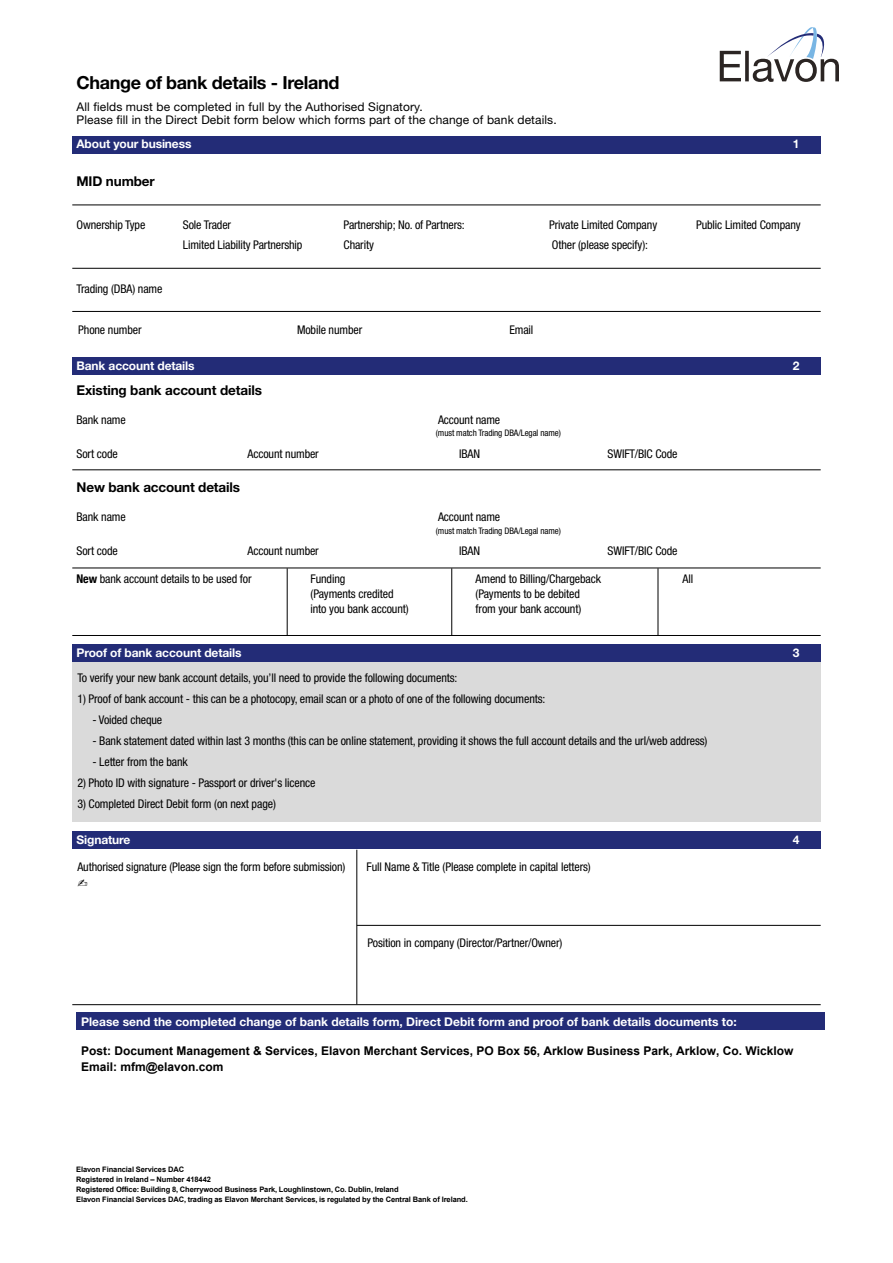
<style>
.page{position:relative;width:893px;height:1263px;background:#fff}
.page>*{position:absolute;margin:0;border:0;box-sizing:border-box;transform-origin:0 0}
.t1{font:700 18px "Helvetica Neue LT Std";letter-spacing:-.02em;color:#000}
.t2{font:700 13.5px "Helvetica Neue LT Std";letter-spacing:-.01em;color:#000}
.t3{font:condensed 12px "Helvetica Neue LT Std";letter-spacing:-.01em;color:#000}
.t4{font:700 12px "Helvetica Neue LT Std";color:#fff}
.t5{font:12px/13.5px "Helvetica Neue LT Std";letter-spacing:.01em;color:#000}
.t6{font:700 12px/16px "Arial";color:#000}
.t7{font:condensed 9px "Helvetica Neue LT Std";letter-spacing:-.01em;color:#000}
.t8{font:700 7.5px/10.1px "Arial";letter-spacing:-.01em;color:#000}
.s1{font-family:"Helvetica Neue";font-weight:700}
</style>
<div class="page">
<svg style="left:720px;top:27px;width:119px;height:55px"></svg>
<div style="left:72px;top:662px;width:749px;height:160px;background:#dadada"></div>
<div style="left:72px;top:645px;width:749px;height:17px;background:#232c77"></div>
<div style="left:77px;top:1013px;width:748px;height:17px;background:#232c77"></div>
<div style="left:72px;top:832px;width:749px;height:17px;background:#232c77"></div>
<hr style="left:356px;top:850px;width:1px;height:154px;background:#000">
<hr style="left:357px;top:925px;width:464px;height:1px;background:#000">
<hr style="left:72px;top:1004px;width:749px;height:1px;background:#000">
<div style="left:72px;top:357px;width:749px;height:17px;background:#232c77"></div>
<hr style="left:72px;top:469px;width:749px;height:1px;background:#000">
<hr style="left:72px;top:635px;width:749px;height:1px;background:#000">
<hr style="left:72px;top:568px;width:749px;height:1px;background:#000">
<div style="left:72px;top:136px;width:749px;height:17px;background:#232c77"></div>
<hr style="left:72px;top:205px;width:749px;height:1px;background:#000">
<hr style="left:72px;top:311px;width:749px;height:1px;background:#000">
<hr style="left:72px;top:268px;width:749px;height:1px;background:#000">
<hr style="left:287px;top:568px;width:1px;height:67px;background:#000">
<hr style="left:451px;top:568px;width:1px;height:67px;background:#000">
<hr style="left:658px;top:568px;width:1px;height:67px;background:#000">
<h1 class="t1" style="left:77px;top:72px;width:264px">Change of bank details - Ireland</h1>
<p class="t5" style="left:77px;top:99px;width:482px">All fields must be completed in full by the Authorised Signatory.<br>Please fill in the Direct Debit form below which forms part of the change of bank details.</p>
<p class="t4" style="left:77px;top:137px;width:116px">About your business</p>
<p class="t4" style="left:793px;top:137px;width:8px">1</p>
<p class="t2" style="left:77px;top:173px;width:80px">MID number</p>
<p class="t3" style="left:77px;top:217px;width:70px">Ownership Type</p>
<p class="t3" style="left:183px;top:217px;width:50px">Sole Trader</p>
<p class="t3" style="left:344px;top:217px;width:123px">Partnership; No. of Partners:</p>
<p class="t3" style="left:549px;top:217px;width:110px">Private Limited Company</p>
<p class="t3" style="left:696px;top:217px;width:106px">Public Limited Company</p>
<p class="t3" style="left:183px;top:238px;width:121px">Limited Liability Partnership</p>
<p class="t3" style="left:344px;top:238px;width:32px">Charity</p>
<p class="t3" style="left:552px;top:238px;width:98px">Other (please specify):</p>
<p class="t3" style="left:77px;top:282px;width:87px">Trading (DBA) name</p>
<p class="t3" style="left:78px;top:322px;width:65px">Phone number</p>
<p class="t3" style="left:297px;top:322px;width:67px">Mobile number</p>
<p class="t3" style="left:509px;top:322px;width:25px">Email</p>
<p class="t4" style="left:77px;top:358px;width:120px">Bank account details</p>
<p class="t4" style="left:793px;top:358px;width:8px">2</p>
<p class="t2" style="left:77px;top:382px;width:187px">Existing bank account details</p>
<p class="t3" style="left:77px;top:413px;width:51px">Bank name</p>
<p class="t3" style="left:438px;top:413px;width:64px">Account name</p>
<p class="t3" style="left:77px;top:447px;width:43px">Sort code</p>
<p class="t3" style="left:248px;top:447px;width:73px">Account number</p>
<p class="t3" style="left:459px;top:447px;width:22px">IBAN</p>
<p class="t3" style="left:608px;top:447px;width:71px">SWIFT/BIC Code</p>
<p class="t2" style="left:77px;top:479px;width:165px">New bank account details</p>
<p class="t3" style="left:77px;top:510px;width:51px">Bank name</p>
<p class="t3" style="left:438px;top:510px;width:64px">Account name</p>
<p class="t3" style="left:77px;top:544px;width:43px">Sort code</p>
<p class="t3" style="left:248px;top:544px;width:73px">Account number</p>
<p class="t3" style="left:459px;top:544px;width:22px">IBAN</p>
<p class="t3" style="left:608px;top:544px;width:71px">SWIFT/BIC Code</p>
<p class="t3" style="left:77px;top:572px;width:177px"><span class="s1">New</span> bank account details to be used for</p>
<p class="t3" style="left:311px;top:572px;width:36px">Funding</p>
<p class="t3" style="left:476px;top:572px;width:127px">Amend to Billing/Chargeback</p>
<p class="t3" style="left:683px;top:572px;width:12px">All</p>
<p class="t3" style="left:311px;top:587px;width:85px">(Payments credited</p>
<p class="t3" style="left:476px;top:587px;width:106px">(Payments to be debited</p>
<p class="t3" style="left:311px;top:602px;width:100px">into you bank account)</p>
<p class="t3" style="left:476px;top:602px;width:107px">from your bank account)</p>
<p class="t7" style="left:436px;top:428px;width:126px">(must match Trading DBA/Legal name)</p>
<p class="t7" style="left:436px;top:525px;width:126px">(must match Trading DBA/Legal name)</p>
<p class="t4" style="left:77px;top:645px;width:167px">Proof of bank account details</p>
<p class="t4" style="left:793px;top:645px;width:8px">3</p>
<p class="t3" style="left:77px;top:671px;width:382px">To verify your new bank account details, you’ll need to provide the following documents:</p>
<p class="t3" style="left:77px;top:692px;width:469px">1) Proof of bank account - this can be a photocopy, email scan or a photo of one of the following documents:</p>
<p class="t3" style="left:92px;top:713px;width:71px">- Voided cheque</p>
<p class="t3" style="left:92px;top:734px;width:616px">- Bank statement dated within last 3 months (this can be online statement, providing it shows the full account details and the url/web address)</p>
<p class="t3" style="left:92px;top:755px;width:97px">- Letter from the bank</p>
<p class="t3" style="left:77px;top:776px;width:240px">2) Photo ID with signature - Passport or driver's licence</p>
<p class="t3" style="left:77px;top:797px;width:200px">3) Completed Direct Debit form (on next page)</p>
<p class="t4" style="left:77px;top:832px;width:55px">Signature</p>
<p class="t4" style="left:793px;top:832px;width:8px">4</p>
<p class="t3" style="left:77px;top:860px;width:270px">Authorised signature (Please sign the form before submission)</p>
<p class="t3" style="left:367px;top:860px;width:226px">Full Name &amp; Title (Please complete in capital letters)</p>
<p class="t3" style="left:367px;top:935px;width:197px">Position in company (Director/Partner/Owner)</p>
<p class="t4" style="left:81px;top:1014px;width:657px">Please send the completed change of bank details form, Direct Debit form and proof of bank details documents to:</p>
<p class="t6" style="left:81px;top:1043px;width:714px">Post: Document Management &amp; Services, Elavon Merchant Services, PO Box 56, Arklow Business Park, Arklow, Co. Wicklow<br>Email: mfm@elavon.com</p>
<p class="t8" style="left:76px;top:1164px;width:393px">Elavon Financial Services DAC<br>Registered in Ireland – Number 418442<br>Registered Office: Building 8, Cherrywood Business Park, Loughlinstown, Co. Dublin, Ireland<br>Elavon Financial Services DAC, trading as Elavon Merchant Services, is regulated by the Central Bank of Ireland.</p>
</div>
